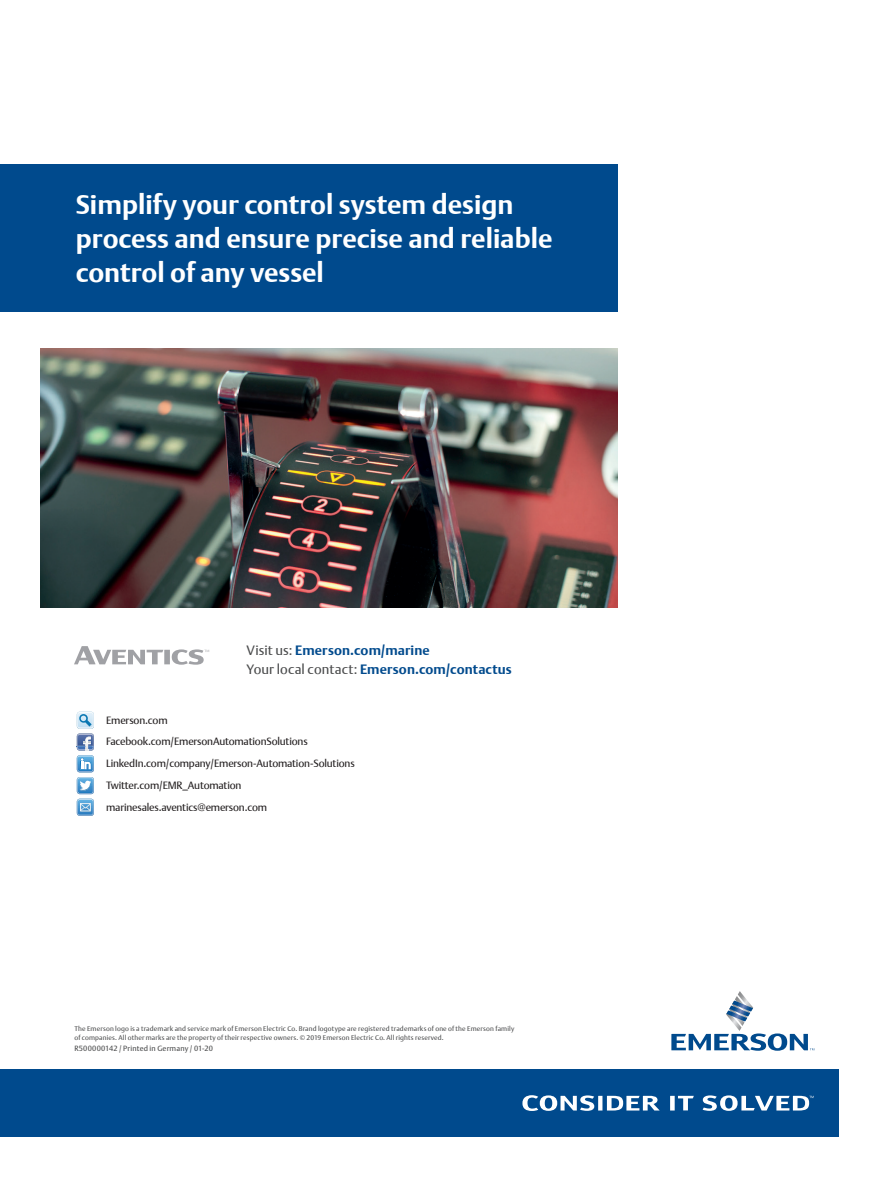
<style>
.page{position:relative;width:893px;height:1191px;background:#fff}
.page>*{position:absolute;margin:0;border:0;box-sizing:border-box;transform-origin:0 0}
.t1{font:700 27px/33.8px "DTL Argo T";color:#fff}
.t2{font:700 13.5px "DTL Argo T";letter-spacing:.01em;color:#004a8d}
.BODY{font:10.5px "DTL Argo T";letter-spacing:-.015em;color:#231f20}
.BODY-2{font:7.5px "DTL Argo T";letter-spacing:.02em;color:#4b4c4d}
.BODY-3{font:6.75px/9px "DTL Argo T";letter-spacing:.025em;color:#4b4c4d}
.s1{font-weight:400;color:#4b4c4d}
</style>
<div class="page">
<div style="left:0;top:164px;width:618px;height:147px;background:#004a8d"></div>
<img style="left:40px;top:348px;width:578px;height:259px">
<div style="left:0;top:1069px;width:839px;height:68px;background:#004a8d"></div>
<svg style="left:672px;top:991px;width:142px;height:59px"></svg>
<svg style="left:670px;top:1095px;width:24px;height:15px"></svg>
<svg style="left:522px;top:1095px;width:138px;height:16px"></svg>
<svg style="left:703px;top:1095px;width:111px;height:15px"></svg>
<svg style="left:77px;top:711px;width:17px;height:105px"></svg>
<svg style="left:74px;top:646px;width:135px;height:18px"></svg>
<p class="t1" style="left:76px;top:188px;width:478px">Simplify your control system design process and ensure precise and reliable control of any vessel</p>
<p class="t2" style="left:247px;top:642px;width:185px"><span class="s1">Visit us:</span> Emerson.com/marine</p>
<p class="t2" style="left:247px;top:661px;width:267px"><span class="s1">Your local contact:</span> Emerson.com/contactus</p>
<p class="BODY" style="left:106px;top:713px;width:63px">Emerson.com</p>
<p class="BODY" style="left:106px;top:735px;width:203px">Facebook.com/EmersonAutomationSolutions</p>
<p class="BODY" style="left:106px;top:757px;width:250px">LinkedIn.com/company/Emerson-Automation-Solutions</p>
<p class="BODY" style="left:106px;top:779px;width:137px">Twitter.com/EMR_Automation</p>
<p class="BODY" style="left:106px;top:800px;width:163px">marinesales.aventics@emerson.com</p>
<p class="BODY-3" style="left:74px;top:1024px;width:441px">The Emerson logo is a trademark and service mark of Emerson Electric Co. Brand logotype are registered trademarks of one of the Emerson family of companies. All other marks are the property of their respective owners. © 2019 Emerson Electric Co. All rights reserved.</p>
<p class="BODY-2" style="left:74px;top:1043px;width:140px">R500000142 / Printed in Germany / 01-20</p>
</div>
